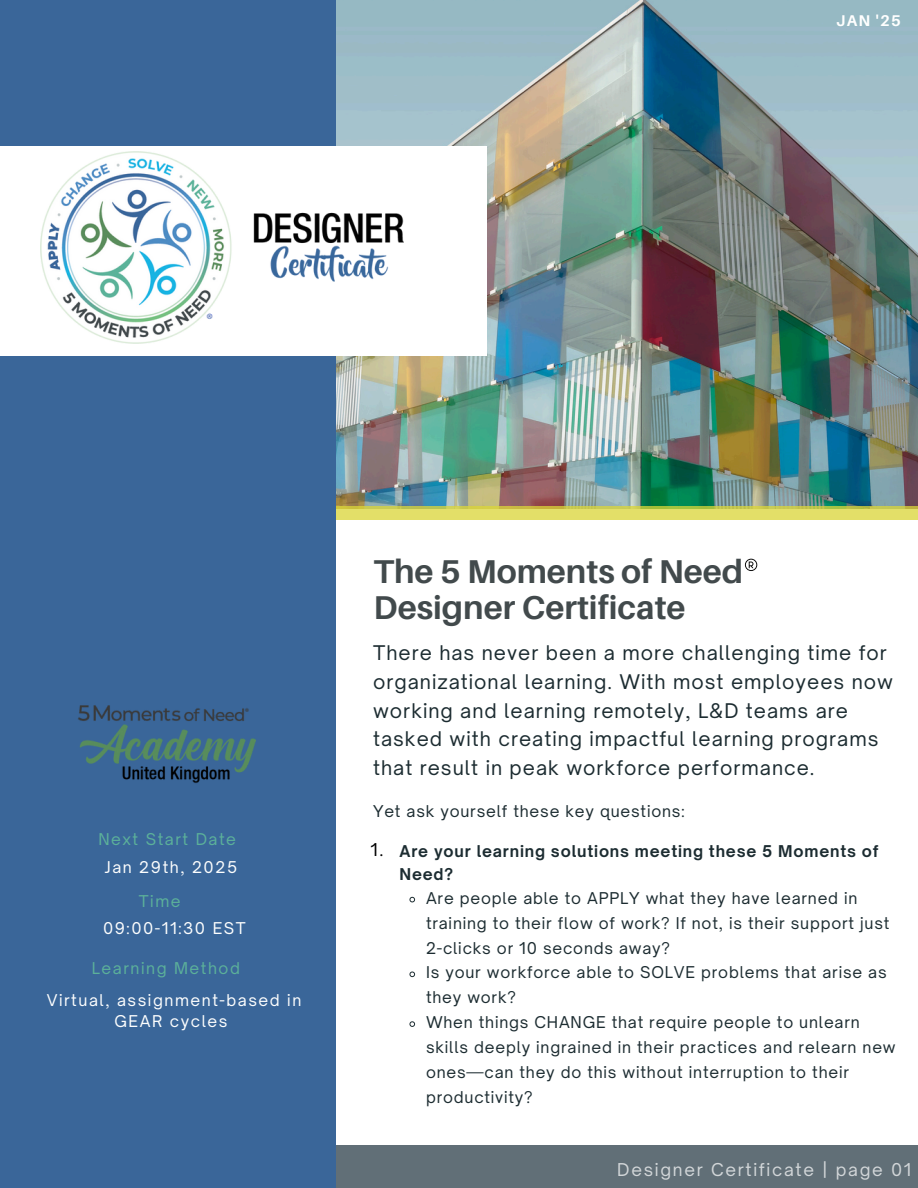
<style>
.page{position:relative;width:918px;height:1188px;background:#fff}
.page>*{position:absolute;margin:0;border:0;box-sizing:border-box;transform-origin:0 0}
.t1{font:700 33px/36px "Aileron";color:#424a4c}
.t2{font:19.35px/28.7px "Open Sauce One";letter-spacing:.05em;color:#1c2c31}
.t3{font:16.95px "Open Sauce One";letter-spacing:.1em;color:#fff}
.t4{font:16.95px "Open Sauce One";color:#000}
.t5{font:15.6px/24.9px "Open Sauce One";letter-spacing:.05em;color:#1c2c31}
.t6{font:15.6px/21.1px "Open Sauce One";letter-spacing:.1em;color:#fdfefe;text-align:center}
.t7{font:700 15.6px/23.1px "Open Sauce One";letter-spacing:.05em;color:#1c2c31}
.t8{font:15.6px "Open Sauce One";letter-spacing:.1em;color:#5cb199}
.t9{font:700 15.6px "Aileron";color:#fff}
</style>
<div class="page">
<img style="left:336px;top:0;width:582px;height:506px">
<svg style="left:336px;top:506px;width:582px;height:14px;background:#dbd961"></svg>
<div style="left:0;top:1145px;width:918px;height:43px;background:#616f77"></div>
<div style="left:0;top:0;width:336px;height:1188px;background:#3a6699"></div>
<div style="left:0;top:146px;width:487px;height:209px;background:#fff"></div>
<svg style="left:745px;top:559px;width:12px;height:12px"></svg>
<svg style="left:409px;top:896px;width:7px;height:7px"></svg>
<svg style="left:409px;top:971px;width:7px;height:7px"></svg>
<svg style="left:409px;top:1021px;width:7px;height:6px"></svg>
<img style="left:78px;top:705px;width:178px;height:78px">
<img style="left:40px;top:152px;width:364px;height:191px">
<p class="t9" style="left:836px;top:11px;width:66px">JAN '25</p>
<p class="t8" style="left:98px;top:829px;width:139px">Next Start Date</p>
<h1 class="t6" style="left:105px;top:857px;width:134px">Jan 29th, 2025</h1>
<h5 class="t8" style="left:139px;top:891px;width:43px">Time</h5>
<p class="t6" style="left:103px;top:917px;width:144px">09:00-11:30 EST</p>
<p class="t8" style="left:92px;top:958px;width:150px">Learning Method</p>
<h2 class="t6" style="left:47px;top:990px;width:256px">Virtual, assignment-based in<br>GEAR cycles</h2>
<p class="t1" style="left:374px;top:552px;width:371px">The 5 Moments of Need<br>Designer Certificate</p>
<p class="t2" style="left:373px;top:639px;width:522px">There has never been a more challenging time for organizational learning. With most employees now working and learning remotely, L&amp;D teams are tasked with creating impactful learning programs that result in peak workforce performance.</p>
<p class="t5" style="left:373px;top:799px;width:313px">Yet ask yourself these key questions:</p>
<p class="t7" style="left:400px;top:839px;width:481px">Are your learning solutions meeting these 5 Moments of<br>Need?</p>
<p class="t5" style="left:426px;top:885px;width:465px">Are people able to APPLY what they have learned in training to their flow of work? If not, is their support just<br>2-clicks or 10 seconds away?</p>
<h4 class="t5" style="left:426px;top:960px;width:462px">Is your workforce able to SOLVE problems that arise as they work?</h4>
<p class="t5" style="left:426px;top:1010px;width:471px">When things CHANGE that require people to unlearn skills deeply ingrained in their practices and relearn new ones—can they do this without interruption to their productivity?</p>
<p class="t4" style="left:371px;top:839px;width:15px">1.</p>
<p class="t3" style="left:617px;top:1159px;width:295px">Designer Certificate | page 01</p>
</div>
